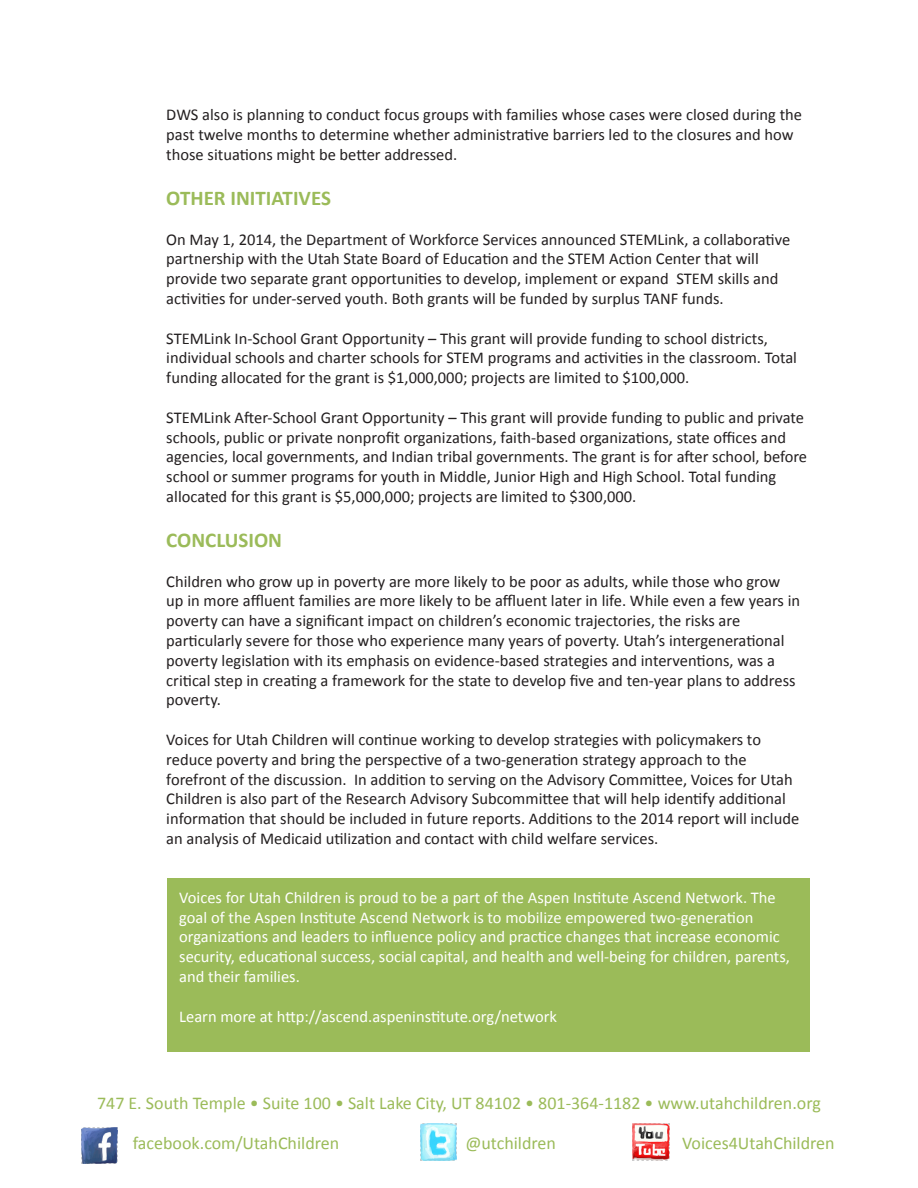
<style>
.page{position:relative;width:918px;height:1188px;background:#fff}
.page>*{position:absolute;margin:0;border:0;box-sizing:border-box;transform-origin:0 0}
.t1{font:700 21px "Calibri";color:#9bbb59}
.t2{font:18px "Calibri";color:#9bbb59}
.t3{font:16.5px/19.8px "Calibri";color:#231f20}
.t4{font:16.5px/19.8px "Calibri";color:#fff}
</style>
<div class="page">
<img style="left:633px;top:1124px;width:36px;height:36px">
<img style="left:81px;top:1127px;width:37px;height:37px">
<img style="left:420px;top:1124px;width:37px;height:36px">
<div style="left:167px;top:878px;width:642px;height:174px;background:#9bbb59"></div>
<p class="t3" style="left:166px;top:105px;width:637px">DWS also is planning to conduct focus groups with families whose cases were closed during the past twelve months to determine whether administrative barriers led to the closures and how those situations might be better addressed.</p>
<p class="t1" style="left:166px;top:185px;width:166px">OTHER INITIATIVES</p>
<p class="t3" style="left:166px;top:229px;width:625px">On May 1, 2014, the Department of Workforce Services announced STEMLink, a collaborative</p>
<p class="t3" style="left:166px;top:249px;width:594px">partnership with the Utah State Board of Education and the STEM Action Center that will</p>
<p class="t3" style="left:166px;top:269px;width:614px">provide two separate grant opportunities to develop, implement or expand STEM skills and activities for under-served youth. Both grants will be funded by surplus TANF funds.</p>
<p class="t3" style="left:166px;top:328px;width:632px">STEMLink In-School Grant Opportunity – This grant will provide funding to school districts, individual schools and charter schools for STEM programs and activities in the classroom. Total funding allocated for the grant is $1,000,000; projects are limited to $100,000.</p>
<p class="t3" style="left:166px;top:407px;width:642px">STEMLink After-School Grant Opportunity – This grant will provide funding to public and private schools, public or private nonprofit organizations, faith-based organizations, state offices and agencies, local governments, and Indian tribal governments. The grant is for after school, before school or summer programs for youth in Middle, Junior High and High School. Total funding allocated for this grant is $5,000,000; projects are limited to $300,000.</p>
<p class="t1" style="left:166px;top:527px;width:117px">CONCLUSION</p>
<p class="t3" style="left:166px;top:571px;width:635px">Children who grow up in poverty are more likely to be poor as adults, while those who grow up in more affluent families are more likely to be affluent later in life. While even a few years in poverty can have a significant impact on children’s economic trajectories, the risks are</p>
<p class="t3" style="left:166px;top:631px;width:631px">particularly severe for those who experience many years of poverty. Utah’s intergenerational poverty legislation with its emphasis on evidence-based strategies and interventions, was a critical step in creating a framework for the state to develop five and ten-year plans to address poverty.</p>
<p class="t3" style="left:166px;top:730px;width:596px">Voices for Utah Children will continue working to develop strategies with policymakers to</p>
<p class="t3" style="left:166px;top:749px;width:582px">reduce poverty and bring the perspective of a two-generation strategy approach to the</p>
<p class="t3" style="left:166px;top:769px;width:628px">forefront of the discussion. In addition to serving on the Advisory Committee, Voices for Utah<br>Children is also part of the Research Advisory Subcommittee that will help identify additional</p>
<p class="t3" style="left:166px;top:809px;width:634px">information that should be included in future reports. Additions to the 2014 report will include an analysis of Medicaid utilization and contact with child welfare services.</p>
<p class="t4" style="left:179px;top:888px;width:612px">Voices for Utah Children is proud to be a part of the Aspen Institute Ascend Network. The goal of the Aspen Institute Ascend Network is to mobilize empowered two-generation organizations and leaders to influence policy and practice changes that increase economic security, educational success, social capital, and health and well-being for children, parents, and their families.</p>
<p class="t4" style="left:179px;top:1006px;width:379px">Learn more at http://ascend.aspeninstitute.org/network</p>
<p class="t2" style="left:97px;top:1092px;width:725px">747 E. South Temple • Suite 100 • Salt Lake City, UT 84102 • 801-364-1182 • www.utahchildren.org</p>
<p class="t2" style="left:133px;top:1131px;width:208px">facebook.com/UtahChildren</p>
<p class="t2" style="left:465px;top:1131px;width:92px">@utchildren</p>
<p class="t2" style="left:682px;top:1131px;width:154px">Voices4UtahChildren</p>
</div>
